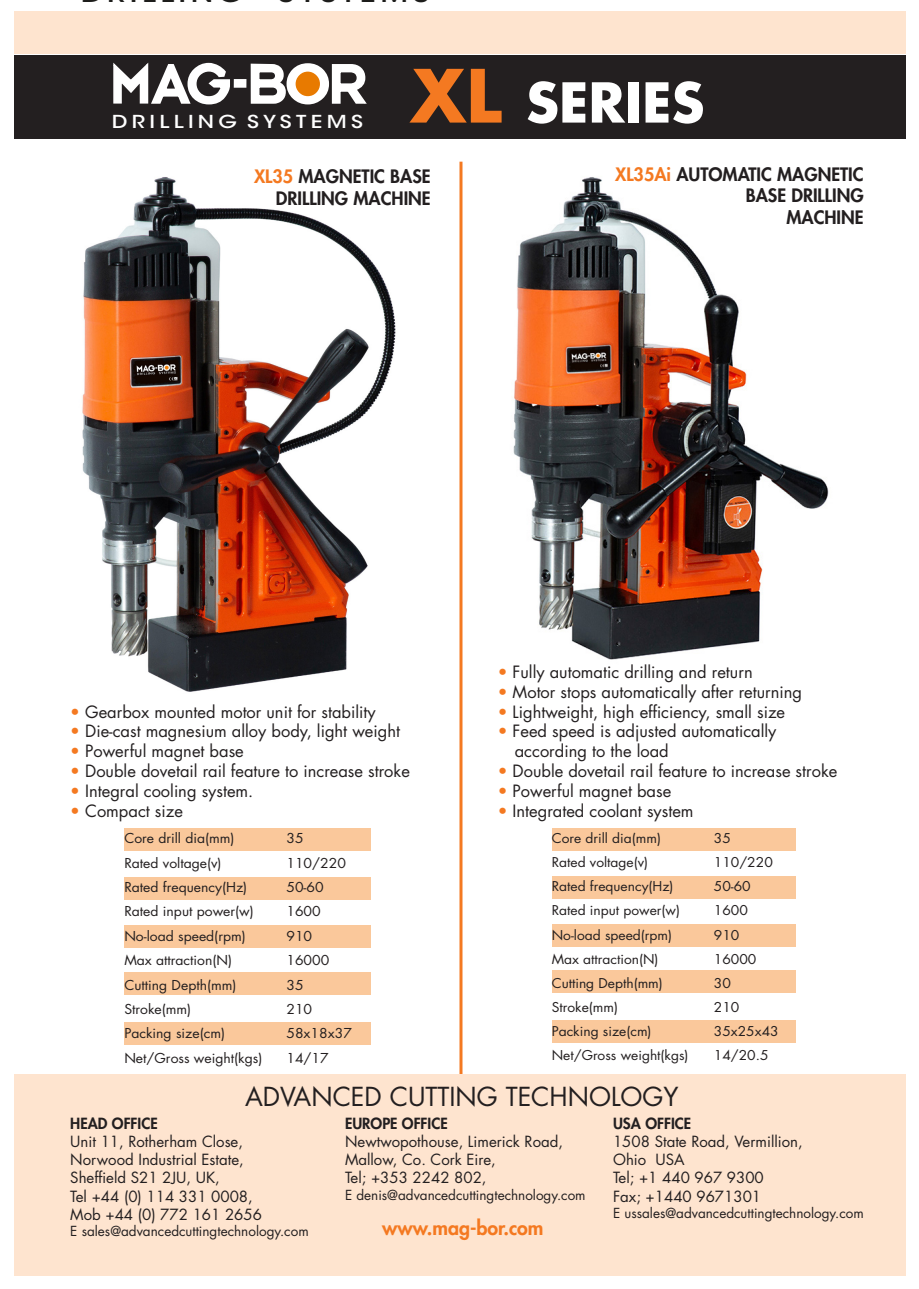
<style>
.page{position:relative;width:919px;height:1289px;background:#fff}
.page>*{position:absolute;margin:0;border:0;box-sizing:border-box;transform-origin:0 0}
.t1{font:700 53.4px "Futura Std";color:#fff}
.t2{font:25.5px "Futura Std";color:#231f20}
.t3{font:800 19.5px "Futura Std";color:#f47921}
.t4{font:800 18px/21.6px "Futura Std";color:#231f20;text-align:right}
.t5{font:500 17.7px "ITC Avant Garde Std";letter-spacing:.2em;color:#fff;scale:1.22 1}
.t6{font:16.5px/19.8px "Futura Std";color:#231f20}
.t7{font:15px/18px "Futura Std";color:#231f20}
.t8{font:800 15px "Futura Std";color:#231f20}
.t9{font:13.5px "Futura Std";color:#231f20}
.t10{font:13.35px "Futura Std";color:#231f20;scale:1.05 1}
.t11{font:13.2px "Futura Std";color:#231f20;scale:1.05 1}
.s1{font-size:71.25px;color:#f47921}
.s2{color:#f47921}
</style>
<div class="page">
<img style="left:82px;top:177px;width:314px;height:515px">
<div style="left:124px;top:828px;width:246px;height:23px;background:#fac89b"></div>
<div style="left:124px;top:1021px;width:246px;height:23px;background:#fac89b"></div>
<div style="left:124px;top:972px;width:246px;height:22px;background:#fac89b"></div>
<div style="left:124px;top:924px;width:246px;height:23px;background:#fac89b"></div>
<div style="left:124px;top:876px;width:246px;height:23px;background:#fac89b"></div>
<img style="left:513px;top:177px;width:316px;height:483px">
<hr style="left:459px;top:162px;width:3px;height:917px;background:#f47921">
<div style="left:551px;top:828px;width:244px;height:22px;background:#fac89b"></div>
<div style="left:551px;top:1019px;width:244px;height:23px;background:#fac89b"></div>
<div style="left:551px;top:970px;width:244px;height:22px;background:#fac89b"></div>
<div style="left:551px;top:923px;width:244px;height:23px;background:#fac89b"></div>
<div style="left:551px;top:876px;width:244px;height:22px;background:#fac89b"></div>
<div style="left:14px;top:55px;width:891px;height:83px;background:#231f20"></div>
<svg style="left:113px;top:62px;width:254px;height:43px"></svg>
<div style="left:14px;top:1074px;width:891px;height:201px;background:#fee4cf"></div>
<div style="left:14px;top:11px;width:891px;height:43px;background:#fee4cf"></div>
<p class="t5" style="left:112px;top:111px;width:207px">DRILLING SYSTEMS</p>
<h1 class="t1" style="left:410px;top:67px;width:296px"><span class="s1">XL</span> SERIES</h1>
<p class="t4" style="left:254px;top:166px;width:178px"><span class="s2">XL35</span> MAGNETIC BASE<br>DRILLING MACHINE</p>
<p class="t4" style="left:615px;top:163px;width:250px"><span class="s2">XL35Ai</span> AUTOMATIC MAGNETIC<br>BASE DRILLING<br>MACHINE</p>
<p class="t6" style="left:70px;top:702px;width:307px"><span class="s2">•</span> Gearbox mounted motor unit for stability</p>
<p class="t6" style="left:70px;top:721px;width:331px"><span class="s2">•</span> Die-cast magnesium alloy body, light weight</p>
<p class="t6" style="left:70px;top:741px;width:175px"><span class="s2">•</span> Powerful magnet base</p>
<p class="t6" style="left:70px;top:761px;width:341px"><span class="s2">•</span> Double dovetail rail feature to increase stroke</p>
<p class="t6" style="left:70px;top:781px;width:184px"><span class="s2">•</span> Integral cooling system.</p>
<p class="t6" style="left:70px;top:801px;width:114px"><span class="s2">•</span> Compact size</p>
<p class="t10" style="left:124px;top:829px;width:106px">Core drill dia(mm)</p>
<p class="t10" style="left:286px;top:829px;width:18px">35</p>
<p class="t10" style="left:124px;top:854px;width:94px">Rated voltage(v)</p>
<p class="t10" style="left:286px;top:854px;width:58px">110/220</p>
<p class="t10" style="left:124px;top:878px;width:119px">Rated frequency(Hz)</p>
<p class="t10" style="left:286px;top:878px;width:37px">50-60</p>
<p class="t10" style="left:124px;top:902px;width:125px">Rated input power(w)</p>
<p class="t10" style="left:286px;top:902px;width:34px">1600</p>
<p class="t10" style="left:124px;top:927px;width:117px">No-load speed(rpm)</p>
<p class="t10" style="left:286px;top:927px;width:26px">910</p>
<p class="t10" style="left:124px;top:951px;width:104px">Max attraction(N)</p>
<p class="t10" style="left:286px;top:951px;width:42px">16000</p>
<p class="t10" style="left:124px;top:976px;width:108px">Cutting Depth(mm)</p>
<p class="t10" style="left:286px;top:976px;width:18px">35</p>
<p class="t10" style="left:124px;top:1000px;width:65px">Stroke(mm)</p>
<p class="t10" style="left:286px;top:1000px;width:26px">210</p>
<p class="t10" style="left:124px;top:1024px;width:97px">Packing size(cm)</p>
<p class="t10" style="left:286px;top:1024px;width:64px">58x18x37</p>
<p class="t10" style="left:124px;top:1049px;width:133px">Net/Gross weight(kgs)</p>
<p class="t10" style="left:286px;top:1049px;width:42px">14/17</p>
<p class="t6" style="left:497px;top:662px;width:256px"><span class="s2">•</span> Fully automatic drilling and return</p>
<p class="t6" style="left:497px;top:682px;width:306px"><span class="s2">•</span> Motor stops automatically after returning</p>
<p class="t6" style="left:497px;top:701px;width:289px"><span class="s2">•</span> Lightweight, high efficiency, small size</p>
<p class="t6" style="left:514px;top:721px;width:263px;text-indent:-17px"><span class="s2">•</span> Feed speed is adjusted automatically according to the load</p>
<p class="t6" style="left:497px;top:761px;width:341px"><span class="s2">•</span> Double dovetail rail feature to increase stroke</p>
<p class="t6" style="left:497px;top:781px;width:175px"><span class="s2">•</span> Powerful magnet base</p>
<p class="t6" style="left:497px;top:800px;width:197px"><span class="s2">•</span> Integrated coolant system</p>
<p class="t11" style="left:551px;top:829px;width:105px">Core drill dia(mm)</p>
<p class="t11" style="left:713px;top:829px;width:18px">35</p>
<p class="t11" style="left:551px;top:853px;width:93px">Rated voltage(v)</p>
<p class="t11" style="left:713px;top:853px;width:58px">110/220</p>
<p class="t11" style="left:551px;top:878px;width:117px">Rated frequency(Hz)</p>
<p class="t11" style="left:713px;top:878px;width:37px">50-60</p>
<p class="t11" style="left:551px;top:902px;width:124px">Rated input power(w)</p>
<p class="t11" style="left:713px;top:902px;width:34px">1600</p>
<p class="t11" style="left:551px;top:926px;width:116px">No-load speed(rpm)</p>
<p class="t11" style="left:713px;top:926px;width:26px">910</p>
<p class="t11" style="left:551px;top:950px;width:103px">Max attraction(N)</p>
<p class="t11" style="left:713px;top:950px;width:42px">16000</p>
<p class="t11" style="left:551px;top:974px;width:107px">Cutting Depth(mm)</p>
<p class="t11" style="left:713px;top:974px;width:18px">30</p>
<p class="t11" style="left:551px;top:998px;width:65px">Stroke(mm)</p>
<p class="t11" style="left:713px;top:998px;width:26px">210</p>
<p class="t11" style="left:551px;top:1022px;width:97px">Packing size(cm)</p>
<p class="t11" style="left:713px;top:1022px;width:63px">35x25x43</p>
<p class="t11" style="left:551px;top:1047px;width:132px">Net/Gross weight(kgs)</p>
<p class="t11" style="left:713px;top:1047px;width:54px">14/20.5</p>
<h2 class="t2" style="left:245px;top:1080px;width:435px">ADVANCED CUTTING TECHNOLOGY</h2>
<p class="t8" style="left:70px;top:1114px;width:89px">HEAD OFFICE</p>
<p class="t7" style="left:70px;top:1133px;width:193px">Unit 11, Rotherham Close,<br>Norwood Industrial Estate,<br>Sheffield S21 2JU, UK,<br>Tel +44 (0) 114 331 0008,<br>Mob +44 (0) 772 161 2656</p>
<p class="t9" style="left:70px;top:1222px;width:240px">E sales@advancedcuttingtechnology.com</p>
<p class="t8" style="left:345px;top:1114px;width:104px">EUROPE OFFICE</p>
<p class="t7" style="left:345px;top:1133px;width:219px">Newtwopothouse, Limerick Road,<br>Mallow, Co. Cork Eire,<br>Tel; +353 2242 802,</p>
<p class="t9" style="left:345px;top:1186px;width:242px">E denis@advancedcuttingtechnology.com</p>
<p class="t3" style="left:382px;top:1215px;width:163px">www.mag-bor.com</p>
<p class="t8" style="left:613px;top:1114px;width:80px">USA OFFICE</p>
<p class="t7" style="left:613px;top:1133px;width:191px">1508 State Road, Vermillion,<br>Ohio USA<br>Tel; +1 440 967 9300<br>Fax; +1440 9671301</p>
<p class="t9" style="left:613px;top:1204px;width:252px">E ussales@advancedcuttingtechnology.com</p>
</div>
